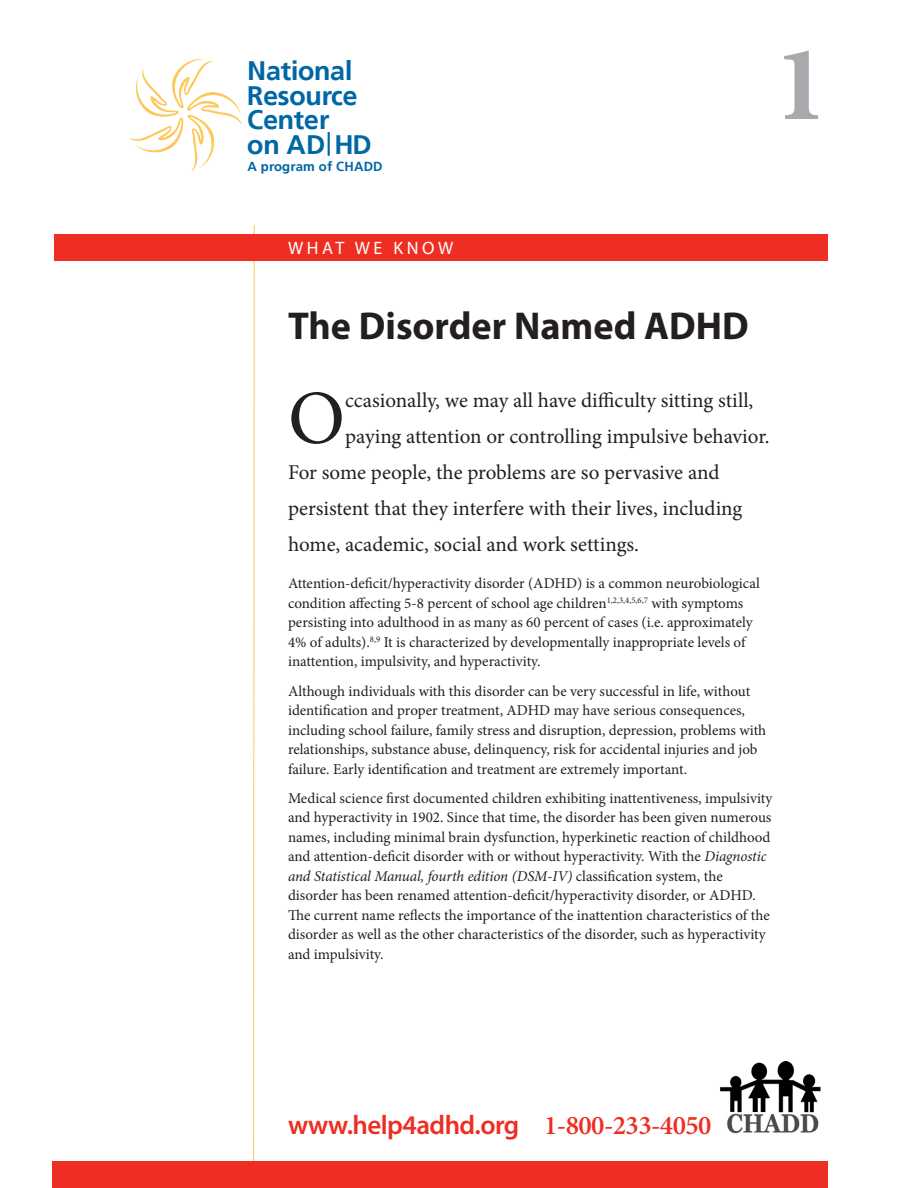
<style>
.page{position:relative;width:918px;height:1188px;background:#fff}
.page>*{position:absolute;margin:0;border:0;box-sizing:border-box;transform-origin:0 0}
.t1{font:700 108px "Minion Pro";color:#a8a9ad}
.WWK_Intro_paragraph{font:76.35px "Minion Pro";color:#231f20}
.WWK_main_head{font:700 39px "Myriad Pro";color:#231f20}
.t2{font:600 27px "Myriad Pro";letter-spacing:-.02em;color:#ee2e22}
.t3{font:700 26.7px/24.6px "Frutiger Linotype";letter-spacing:-.01em;color:#0067a5}
.WWK_Intro_paragraph-2{font:21px "Minion Pro";color:#231f20}
.t4{font:18px "Myriad Pro";letter-spacing:.2em;color:#fff}
.WWK_main_text{font:15px/19.5px "Minion Pro";color:#231f20}
.t5{font:700 13.05px "Frutiger Linotype";letter-spacing:.015em;color:#0067a5}
.s1{font-style:italic}
.s2{font-family:"Minion Pro"}
</style>
<div class="page">
<svg style="left:253px;top:225px;width:2px;height:936px;background:#fee2aa"></svg>
<div style="left:53px;top:1161px;width:775px;height:27px;background:#ee2e22"></div>
<svg style="left:130px;top:59px;width:112px;height:113px"></svg>
<hr style="left:328px;top:132px;width:2px;height:24px;background:#0067a5">
<img style="left:720px;top:1061px;width:101px;height:73px">
<div style="left:54px;top:234px;width:774px;height:27px;background:#ee2e22"></div>
<h3 class="t3" style="left:247px;top:58px;width:126px">National<br>Resource<br>Center<br>on AD HD</h3>
<p class="t5" style="left:247px;top:158px;width:137px">A program of CHADD</p>
<h1 class="t1" style="left:774px;top:8px;width:55px">1</h1>
<p class="t4" style="left:288px;top:237px;width:167px">WHAT WE KNOW</p>
<p class="WWK_main_head" style="left:288px;top:301px;width:462px">The Disorder Named ADHD</p>
<p class="WWK_Intro_paragraph" style="left:288px;top:367px;width:59px">O</p>
<p class="WWK_Intro_paragraph-2" style="left:345px;top:386px;width:410px">ccasionally, we may all have difficulty sitting still,</p>
<p class="WWK_Intro_paragraph-2" style="left:345px;top:422px;width:426px">paying attention or controlling impulsive behavior.</p>
<p class="WWK_Intro_paragraph-2" style="left:288px;top:458px;width:433px">For some people, the problems are so pervasive and</p>
<p class="WWK_Intro_paragraph-2" style="left:288px;top:494px;width:456px">persistent that they interfere with their lives, including</p>
<p class="WWK_Intro_paragraph-2" style="left:288px;top:530px;width:353px">home, academic, social and work settings.</p>
<p class="WWK_main_text" style="left:288px;top:574px;width:473px">Attention-deficit/hyperactivity disorder (ADHD) is a common neurobiological condition affecting 5-8 percent of school age children<sup>1,2,3,4,5,6,7</sup> with symptoms persisting into adulthood in as many as 60 percent of cases (i.e. approximately 4% of adults).<sup>8,9</sup> It is characterized by developmentally inappropriate levels of inattention, impulsivity, and hyperactivity.</p>
<p class="WWK_main_text" style="left:288px;top:681px;width:480px">Although individuals with this disorder can be very successful in life, without identification and proper treatment, ADHD may have serious consequences, including school failure, family stress and disruption, depression, problems with relationships, substance abuse, delinquency, risk for accidental injuries and job failure. Early identification and treatment are extremely important.</p>
<p class="WWK_main_text" style="left:288px;top:788px;width:486px">Medical science first documented children exhibiting inattentiveness, impulsivity and hyperactivity in 1902. Since that time, the disorder has been given numerous names, including minimal brain dysfunction, hyperkinetic reaction of childhood and attention-deficit disorder with or without hyperactivity. With the <span class="s1">Diagnostic and Statistical Manual, fourth edition (DSM-IV)</span> classification system, the disorder has been renamed attention-deficit/hyperactivity disorder, or ADHD.<br>The current name reflects the importance of the inattention characteristics of the disorder as well as the other characteristics of the disorder, such as hyperactivity and impulsivity.</p>
<h3 class="t2" style="left:288px;top:1108px;width:425px">www.help4adhd.org <span class="s2">1-800-233-4050</span></h3>
</div>
